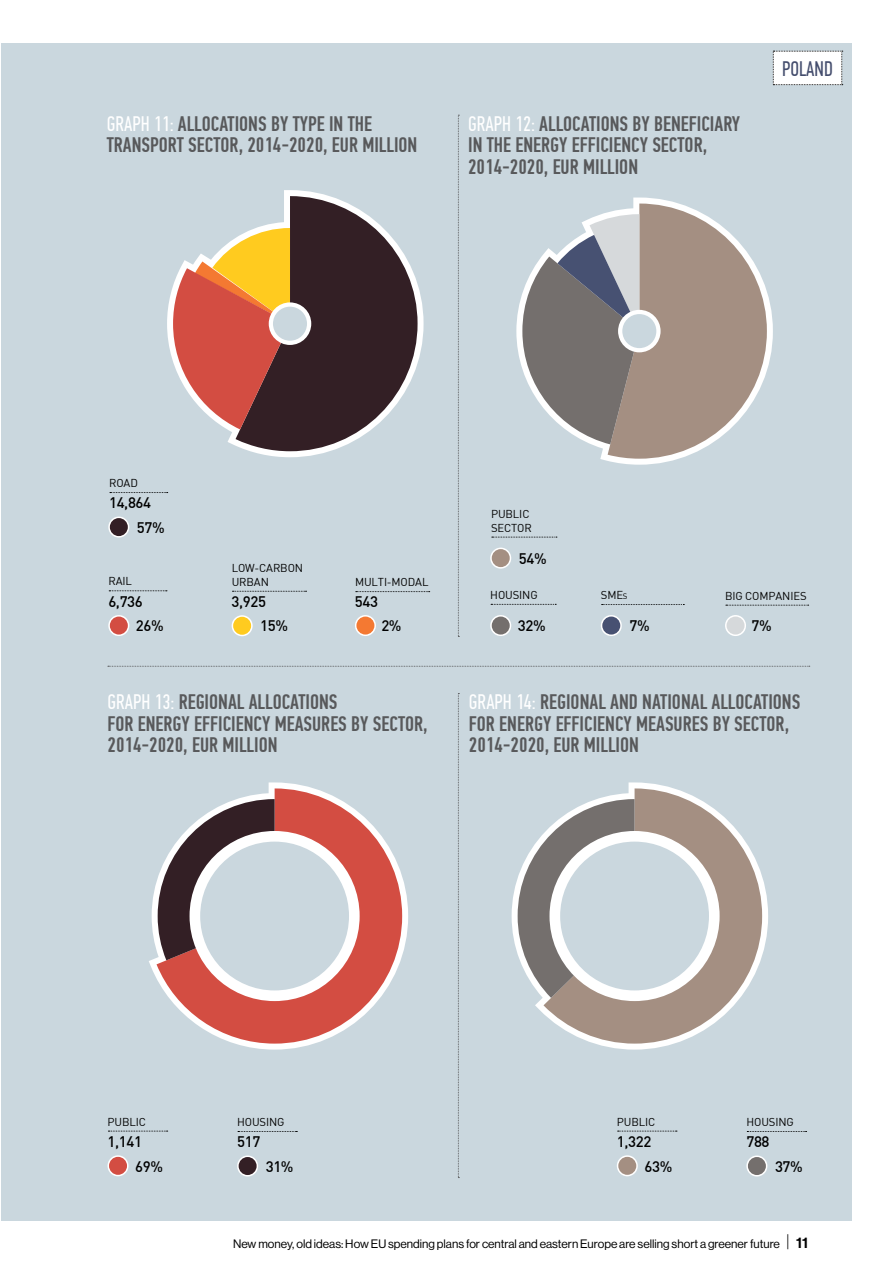
<style>
.page{position:relative;width:893px;height:1263px;background:#fff}
.page>*{position:absolute;margin:0;border:0;box-sizing:border-box;transform-origin:0 0}
.t1{font:500 21px/21.8px "PF Din Text Comp Pro";color:#58595b}
.t2{font:21px "PF Din Text Comp Pro";color:#444d6d}
.t3{font:500 15px/24.6px "DIN Pro";letter-spacing:-.025em;color:#000}
.t4{font:12px "Haas Grot Disp 55 Roman";color:#000}
.t5{font:11.25px/13.5px "DIN Pro";letter-spacing:-.01em;color:#000}
.s1{font-weight:400;color:#fff}
.s2{font-size:7.8px}
.s3{font-family:"Akko Pro";font-weight:300;font-size:15px}
.s4{font-family:"Haas Grot Disp 65";font-weight:500;font-size:15px}
</style>
<div class="page">
<div style="left:2px;top:43px;width:850px;height:1177px;background:#cad7de"></div>
<svg style="left:773px;top:51px;width:70px;height:34px;background:#f5f5f5"></svg>
<svg style="left:232px;top:615px;width:21px;height:21px"></svg>
<svg style="left:232px;top:591px;width:75px;height:1px"></svg>
<svg style="left:237px;top:1155px;width:21px;height:21px"></svg>
<svg style="left:238px;top:1131px;width:59px;height:1px"></svg>
<svg style="left:601px;top:615px;width:21px;height:21px"></svg>
<svg style="left:602px;top:604px;width:82px;height:1px"></svg>
<svg style="left:746px;top:1155px;width:21px;height:21px"></svg>
<svg style="left:747px;top:1131px;width:60px;height:1px"></svg>
<svg style="left:167px;top:190px;width:257px;height:267px"></svg>
<svg style="left:236px;top:196px;width:182px;height:255px;fill:#331f25"></svg>
<svg style="left:173px;top:228px;width:117px;height:201px;background:#cb7f5a"></svg>
<div style="left:269px;top:302px;width:42px;height:43px;background:#fff;border-radius:50%"></div>
<div style="left:273px;top:307px;width:34px;height:34px;background:#cad7de;border-radius:50%"></div>
<svg style="left:108px;top:517px;width:21px;height:21px"></svg>
<svg style="left:110px;top:492px;width:58px;height:1px"></svg>
<svg style="left:490px;top:548px;width:21px;height:21px"></svg>
<svg style="left:492px;top:537px;width:65px;height:1px"></svg>
<svg style="left:355px;top:615px;width:21px;height:21px"></svg>
<svg style="left:356px;top:591px;width:74px;height:1px"></svg>
<svg style="left:725px;top:615px;width:21px;height:21px"></svg>
<svg style="left:726px;top:605px;width:83px;height:1px"></svg>
<svg style="left:108px;top:615px;width:21px;height:21px"></svg>
<svg style="left:109px;top:590px;width:58px;height:1px"></svg>
<svg style="left:108px;top:1155px;width:21px;height:21px"></svg>
<svg style="left:108px;top:1131px;width:60px;height:1px"></svg>
<svg style="left:490px;top:615px;width:21px;height:21px"></svg>
<svg style="left:491px;top:604px;width:65px;height:1px"></svg>
<svg style="left:617px;top:1155px;width:21px;height:21px"></svg>
<svg style="left:618px;top:1131px;width:59px;height:1px"></svg>
<svg style="left:458px;top:115px;width:1px;height:522px"></svg>
<svg style="left:108px;top:666px;width:702px;height:1px"></svg>
<svg style="left:458px;top:693px;width:1px;height:485px"></svg>
<svg style="left:149px;top:782px;width:259px;height:267px"></svg>
<svg style="left:157px;top:788px;width:245px;height:255px;fill:#d34d42"></svg>
<svg style="left:158px;top:799px;width:117px;height:161px"></svg>
<div style="left:190px;top:831px;width:170px;height:170px;background:#fff;border-radius:50%"></div>
<div style="left:200px;top:842px;width:149px;height:148px;background:#cad7de;border-radius:50%"></div>
<svg style="left:512px;top:782px;width:256px;height:267px"></svg>
<svg style="left:543px;top:788px;width:219px;height:255px;fill:#a48f82"></svg>
<svg style="left:518px;top:799px;width:117px;height:199px"></svg>
<div style="left:549px;top:831px;width:171px;height:170px;background:#fff;border-radius:50%"></div>
<div style="left:560px;top:842px;width:149px;height:148px;background:#cad7de;border-radius:50%"></div>
<svg style="left:516px;top:198px;width:257px;height:267px"></svg>
<svg style="left:522px;top:204px;width:245px;height:255px"></svg>
<div style="left:618px;top:310px;width:43px;height:42px;background:#fff;border-radius:50%"></div>
<div style="left:622px;top:314px;width:34px;height:34px;background:#cad7de;border-radius:50%"></div>
<p class="t1" style="left:107px;top:113px;width:312px"><span class="s1">GRAPH 11:</span> ALLOCATIONS BY TYPE IN THE<br>TRANSPORT SECTOR, 2014-2020, EUR MILLION</p>
<p class="t1" style="left:468px;top:113px;width:273px"><span class="s1">GRAPH 12:</span> ALLOCATIONS BY BENEFICIARY<br>IN THE ENERGY EFFICIENCY SECTOR,<br>2014-2020, EUR MILLION</p>
<p class="t2" style="left:782px;top:57px;width:52px">POLAND</p>
<p class="t5" style="left:109px;top:476px;width:30px">ROAD</p>
<p class="t3" style="left:137px;top:490px;width:29px;text-indent:-28px">14,864<br>57%</p>
<p class="t5" style="left:108px;top:574px;width:25px">RAIL</p>
<p class="t3" style="left:108px;top:588px;width:36px">6,736</p>
<p class="t3" style="left:136px;top:613px;width:29px">26%</p>
<p class="t5" style="left:232px;top:561px;width:73px">LOW-CARBON<br>URBAN</p>
<p class="t3" style="left:232px;top:589px;width:36px">3,925</p>
<p class="t3" style="left:260px;top:613px;width:29px">15%</p>
<p class="t5" style="left:355px;top:575px;width:75px">MULTI-MODAL</p>
<p class="t3" style="left:355px;top:589px;width:25px">543</p>
<p class="t3" style="left:381px;top:613px;width:22px">2%</p>
<p class="t5" style="left:491px;top:507px;width:42px">PUBLIC<br>SECTOR</p>
<p class="t3" style="left:519px;top:546px;width:29px">54%</p>
<p class="t5" style="left:490px;top:588px;width:49px">HOUSING</p>
<p class="t3" style="left:518px;top:613px;width:29px">32%</p>
<p class="t5" style="left:601px;top:588px;width:28px">SME<span class="s2">s</span></p>
<p class="t3" style="left:629px;top:613px;width:22px">7%</p>
<p class="t5" style="left:725px;top:588px;width:83px">BIG COMPANIES</p>
<p class="t3" style="left:751px;top:613px;width:22px">7%</p>
<p class="t1" style="left:108px;top:691px;width:322px"><span class="s1">GRAPH 13:</span> REGIONAL ALLOCATIONS<br>FOR ENERGY EFFICIENCY MEASURES BY SECTOR,<br>2014-2020, EUR MILLION</p>
<p class="t1" style="left:469px;top:691px;width:333px"><span class="s1">GRAPH 14:</span> REGIONAL AND NATIONAL ALLOCATIONS<br>FOR ENERGY EFFICIENCY MEASURES BY SECTOR,<br>2014-2020, EUR MILLION</p>
<p class="t5" style="left:108px;top:1114px;width:40px">PUBLIC</p>
<p class="t3" style="left:108px;top:1129px;width:36px">1,141</p>
<p class="t3" style="left:135px;top:1153px;width:29px">69%</p>
<p class="t5" style="left:237px;top:1115px;width:49px">HOUSING</p>
<p class="t3" style="left:237px;top:1129px;width:25px">517</p>
<p class="t3" style="left:266px;top:1153px;width:29px">31%</p>
<p class="t5" style="left:617px;top:1114px;width:40px">PUBLIC</p>
<p class="t3" style="left:617px;top:1129px;width:36px">1,322</p>
<p class="t3" style="left:644px;top:1153px;width:29px">63%</p>
<p class="t5" style="left:746px;top:1115px;width:49px">HOUSING</p>
<p class="t3" style="left:746px;top:1129px;width:25px">788</p>
<p class="t3" style="left:775px;top:1153px;width:29px">37%</p>
<p class="t4" style="left:233px;top:1237px;width:576px">New money, old ideas: How EU spending plans for central and eastern Europe are selling short a greener future <span class="s3">|</span> <span class="s4">11</span></p>
</div>
